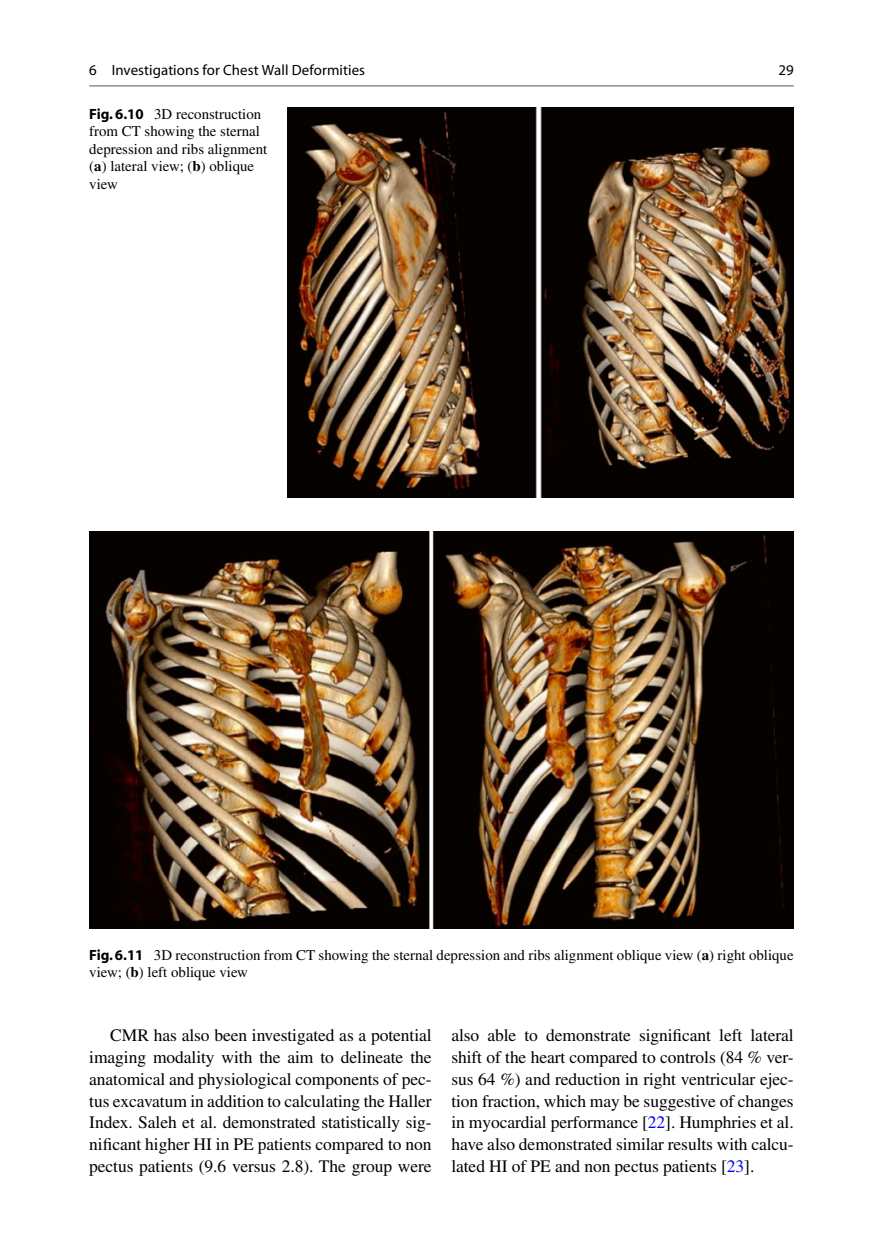
<style>
.page{position:relative;width:883px;height:1260px;background:#fff}
.page>*{position:absolute;margin:0;border:0;box-sizing:border-box;transform-origin:0 0}
.t1{font:17.5px/21.9px "Kgbstb Times";letter-spacing:-.005em;color:#000;text-align:justify}
.t2{font:14.88px/17.5px "Kgbstb Times";color:#000}
.t3{font:14.88px "Drgdjn Myriad";letter-spacing:.005em;color:#000}
.s1{font-family:"Vbpklr Myriad";font-weight:700}
.s2{font-family:"Knbnxh Times";font-weight:700}
.s3{color:#0000fa}
</style>
<div class="page">
<img style="left:288px;top:107px;width:506px;height:390px">
<img style="left:89px;top:531px;width:705px;height:398px">
<hr style="left:89px;top:85px;width:705px;height:2px;background:#9c9c9c">
<p class="t3" style="left:89px;top:64px;width:277px">6 Investigations for Chest Wall Deformities</p>
<p class="t2" style="left:89px;top:106px;width:180px"><span class="s1">Fig. 6.10</span> 3D reconstruction from CT showing the sternal depression and ribs alignment ( <span class="s2">a</span> ) lateral view; ( <span class="s2">b</span> ) oblique view</p>
<p class="t3" style="left:778px;top:64px;width:17px">29</p>
<p class="t2" style="left:89px;top:948px;width:706px"><span class="s1">Fig. 6.11</span> 3D reconstruction from CT showing the sternal depression and ribs alignment oblique view ( <span class="s2">a</span> ) right oblique view; ( <span class="s2">b</span> ) left oblique view</p>
<p class="t1" style="left:89px;top:1026px;width:344px;text-indent:21px">CMR has also been investigated as a potential imaging modality with the aim to delineate the anatomical and physiological components of pec&shy;tus excavatum in addition to calculating the Haller Index. Saleh et al. demonstrated statistically sig&shy;nificant higher HI in PE patients compared to non pectus patients (9.6 versus 2.8). The group were</p>
<p class="t1" style="left:451px;top:1026px;width:344px">also able to demonstrate significant left lateral shift of the heart compared to controls (84 % ver&shy;sus 64 %) and reduction in right ventricular ejec&shy;tion fraction, which may be suggestive of changes in myocardial performance [ <span class="s3">22</span> ]. Humphries et al. have also demonstrated similar results with calcu&shy;lated HI of PE and non pectus patients [ <span class="s3">23</span> ].</p>
</div>
